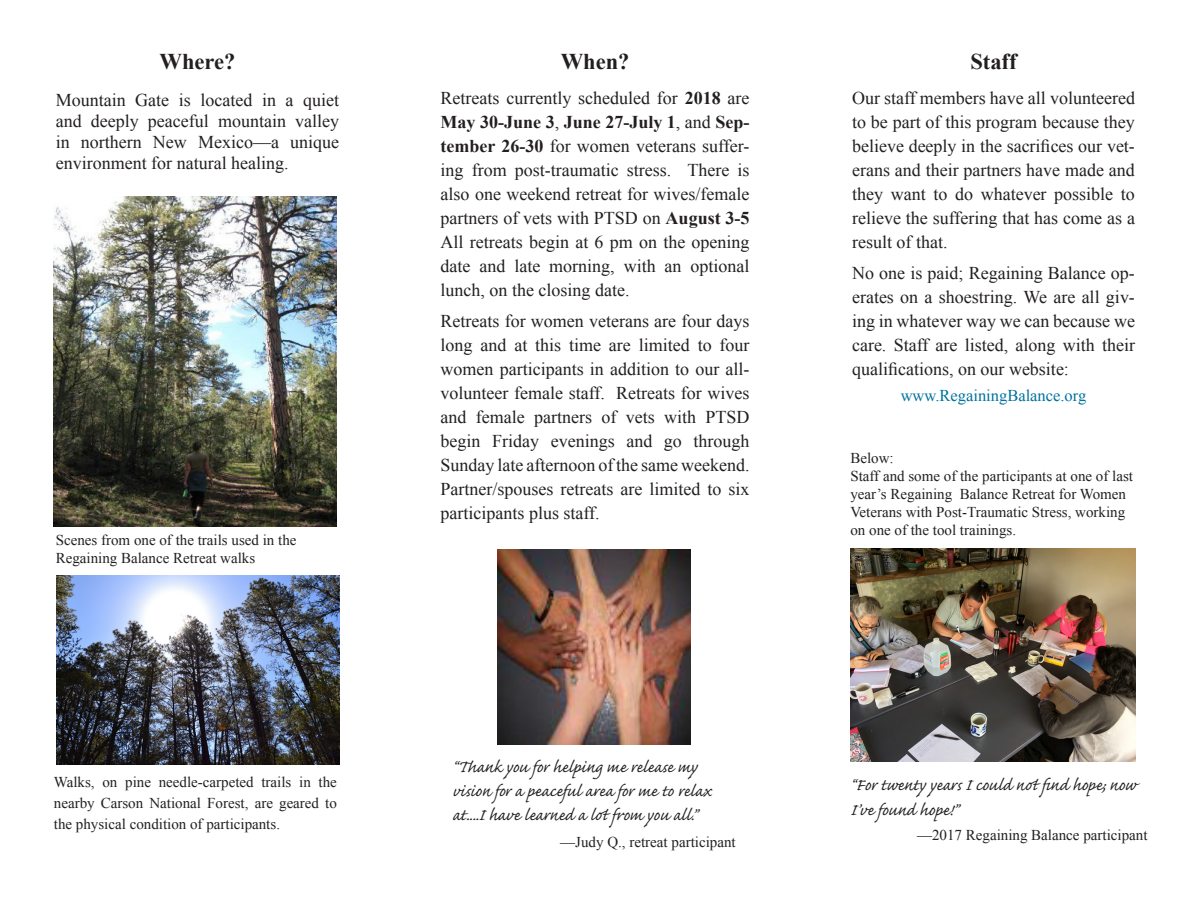
<style>
.page{position:relative;width:1188px;height:918px;background:#fff}
.page>*{position:absolute;margin:0;border:0;box-sizing:border-box;transform-origin:0 0}
.RB_Brochure_Title{font:700 22.5px "Times New Roman";color:#231f20}
.RB_Brochure_Quote_Te{font:21px/24px "Caflisch Script Pro";letter-spacing:-.005em;color:#231f20}
.RB_Brochure_Spaced_T{font:18px/24px "Times New Roman";color:#231f20;text-align:justify}
.RB_Brochure_Text{font:16.5px "Times New Roman";color:#00729d}
.RB_Brochure_Cutline{font:15px/18px "Times New Roman";color:#231f20}
.RB_Brochure_Spaced_T-2{font:15px/21px "Times New Roman";color:#231f20;text-align:justify}
.RB_Brochure_Quote_At{font:15px "Times New Roman";color:#231f20}
.s1{font-weight:700}
</style>
<div class="page">
<img style="left:54px;top:197px;width:283px;height:330px">
<img style="left:56px;top:576px;width:283px;height:188px">
<img style="left:497px;top:550px;width:194px;height:194px">
<img style="left:851px;top:548px;width:284px;height:214px">
<p class="RB_Brochure_Title" style="left:160px;top:46px;width:77px">Where?</p>
<p class="RB_Brochure_Spaced_T" style="left:56px;top:89px;width:285px;line-height:21px">Mountain Gate is located in a quiet and deeply peaceful mountain valley in northern New Mexico—a unique environment for natural healing.</p>
<p class="RB_Brochure_Cutline" style="left:56px;top:531px;width:242px">Scenes from one of the trails used in the<br>Regaining Balance Retreat walks</p>
<p class="RB_Brochure_Spaced_T-2" style="left:54px;top:771px;width:285px">Walks, on pine needle-carpeted trails in the nearby Carson National Forest, are geared to the physical condition of participants.</p>
<p class="RB_Brochure_Title" style="left:561px;top:46px;width:70px">When?</p>
<p class="RB_Brochure_Spaced_T" style="left:441px;top:86px;width:310px">Retreats currently scheduled for <span class="s1">2018</span> are <span class="s1">May 30-June 3</span>, <span class="s1">June 27-July 1</span>, and <span class="s1">Sep&shy;tember 26-30</span> for women veterans suffer&shy;ing from post-traumatic stress. There is also one weekend retreat for wives/female partners of vets with PTSD on <span class="s1">August 3-5<br></span>All retreats begin at 6 pm on the opening date and late morning, with an optional lunch, on the closing date.</p>
<p class="RB_Brochure_Spaced_T" style="left:441px;top:308px;width:310px">Retreats for women veterans are four days long and at this time are limited to four women participants in addition to our all&shy;volunteer female staff. Retreats for wives and female partners of vets with PTSD begin Friday evenings and go through Sunday late afternoon of the same weekend.<br>Partner/spouses retreats are limited to six participants plus staff.</p>
<p class="RB_Brochure_Quote_Te" style="left:452px;top:758px;width:246px">“Thank you for helping me release my</p>
<p class="RB_Brochure_Quote_Te" style="left:452px;top:782px;width:260px">vision for a peaceful area for me to relax at....I have learned a lot from you all.”</p>
<p class="RB_Brochure_Cutline" style="left:560px;top:833px;width:177px">—Judy Q., retreat participant</p>
<p class="RB_Brochure_Title" style="left:970px;top:46px;width:48px">Staff</p>
<p class="RB_Brochure_Spaced_T" style="left:852px;top:86px;width:284px">Our staff members have all volunteered to be part of this program because they believe deeply in the sacrifices our vet&shy;erans and their partners have made and they want to do whatever possible to relieve the suffering that has come as a result of that.</p>
<p class="RB_Brochure_Spaced_T" style="left:852px;top:260px;width:284px">No one is paid; Regaining Balance op&shy;erates on a shoestring. We are all giv&shy;ing in whatever way we can because we care. Staff are listed, along with their qualifications, on our website:</p>
<p class="RB_Brochure_Text" style="left:901px;top:385px;width:187px">www.RegainingBalance.org</p>
<p class="RB_Brochure_Cutline" style="left:850px;top:449px;width:45px">Below:</p>
<p class="RB_Brochure_Cutline" style="left:850px;top:467px;width:284px">Staff and some of the participants at one of last year’s Regaining Balance Retreat for Women Veterans with Post-Traumatic Stress, working on one of the tool trainings.</p>
<p class="RB_Brochure_Quote_Te" style="left:850px;top:774px;width:289px;line-height:25.2px">“For twenty years I could not find hope; now<br>I’ve found hope!”</p>
<p class="RB_Brochure_Quote_At" style="left:917px;top:825px;width:232px">—2017 Regaining Balance participant</p>
</div>
